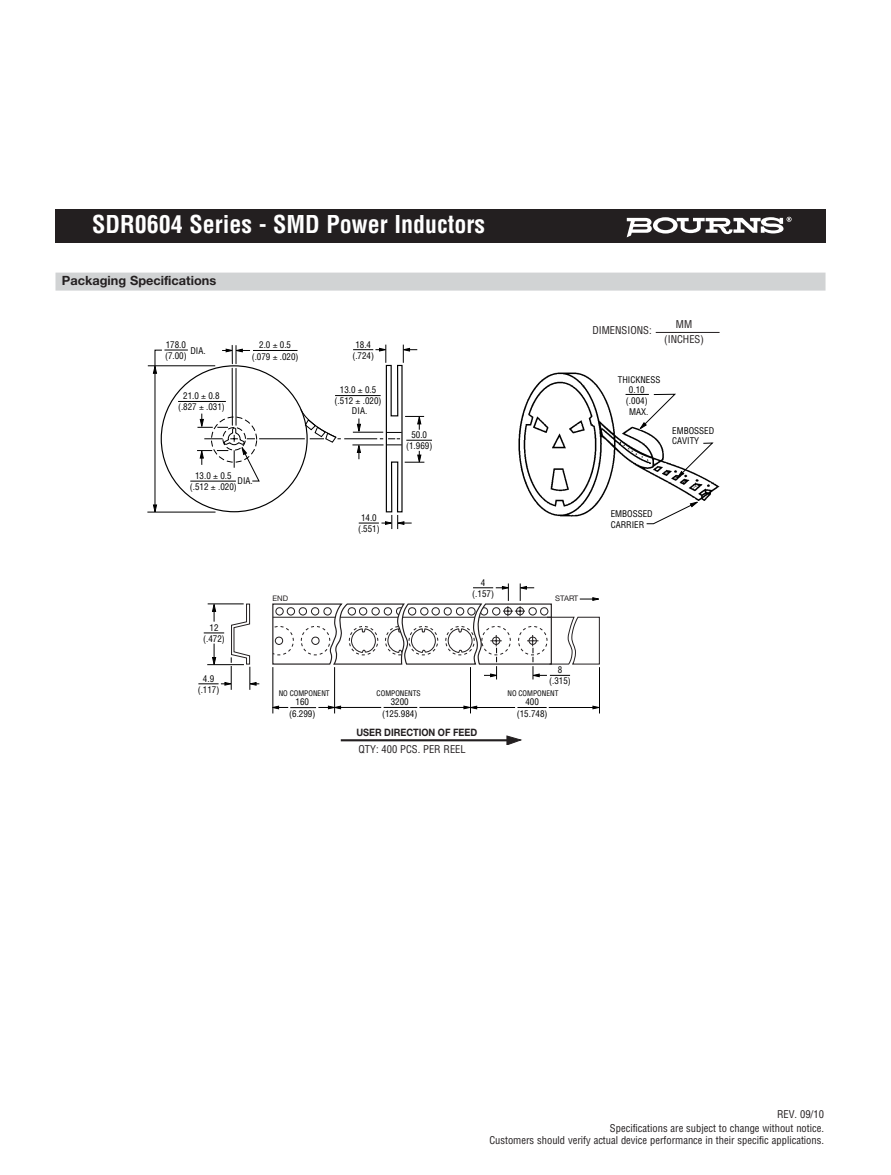
<style>
.page{position:relative;width:891px;height:1175px;background:#fff}
.page>*{position:absolute;margin:0;border:0;box-sizing:border-box;transform-origin:0 0}
.t1{font:700 condensed 24px "Helvetica";color:#fff}
.t2{font:700 12.75px "Helvetica Neue";color:#231f20}
.t3{font:condensed 10.5px/12px "Helvetica";color:#231f20;text-align:right}
.t4{font:700 10.2px "Helvetica Neue";color:#231f20;scale:.9 1}
.t5{font:condensed 9px/11.2px "Helvetica";color:#000;text-align:center}
.t6{font:7.65px "Helvetica Neue";color:#231f20}
.t7{font:condensed 7.5px "Helvetica";color:#000}
</style>
<div class="page">
<div style="left:56px;top:209px;width:770px;height:34px;background:#231f20"></div>
<hr style="left:232px;top:368px;width:1px;height:57px;background:#000">
<hr style="left:236px;top:368px;width:1px;height:57px;background:#000">
<svg style="left:222px;top:345px;width:28px;height:19px"></svg>
<hr style="left:253px;top:350px;width:45px;height:1px;background:#000">
<hr style="left:148px;top:365px;width:67px;height:1px;background:#000">
<hr style="left:147px;top:512px;width:69px;height:1px;background:#000">
<svg style="left:153px;top:349px;width:35px;height:164px"></svg>
<hr style="left:190px;top:481px;width:46px;height:1px;background:#000">
<hr style="left:335px;top:395px;width:46px;height:1px;background:#000">
<hr style="left:178px;top:401px;width:48px;height:1px;background:#000">
<hr style="left:352px;top:444px;width:32px;height:1px;background:#000">
<hr style="left:259px;top:438px;width:46px;height:1px;background:#000">
<svg style="left:300px;top:408px;width:41px;height:35px"></svg>
<hr style="left:344px;top:438px;width:33px;height:1px;background:#000">
<img style="left:518px;top:372px;width:202px;height:145px">
<svg style="left:646px;top:501px;width:53px;height:23px"></svg>
<svg style="left:676px;top:442px;width:38px;height:37px"></svg>
<svg style="left:626px;top:393px;width:51px;height:37px"></svg>
<div style="left:56px;top:272px;width:770px;height:18px;background:#d1d3d4"></div>
<hr style="left:341px;top:739px;width:169px;height:2px;background:#231f20">
<svg style="left:506px;top:735px;width:15px;height:10px"></svg>
<hr style="left:273px;top:667px;width:1px;height:46px;background:#000">
<hr style="left:334px;top:667px;width:1px;height:46px;background:#000">
<hr style="left:419px;top:707px;width:47px;height:1px;background:#000">
<hr style="left:470px;top:667px;width:1px;height:46px;background:#000">
<svg style="left:272px;top:705px;width:69px;height:4px"></svg>
<hr style="left:340px;top:707px;width:41px;height:1px;background:#000">
<hr style="left:384px;top:707px;width:33px;height:1px;background:#000">
<svg style="left:593px;top:705px;width:6px;height:4px"></svg>
<hr style="left:549px;top:707px;width:46px;height:1px;background:#000">
<hr style="left:599px;top:667px;width:1px;height:46px;background:#000">
<svg style="left:464px;top:705px;width:13px;height:4px"></svg>
<hr style="left:476px;top:707px;width:39px;height:1px;background:#000">
<hr style="left:517px;top:707px;width:30px;height:1px;background:#000">
<svg style="left:272px;top:583px;width:328px;height:96px"></svg>
<svg style="left:198px;top:603px;width:61px;height:87px"></svg>
<hr style="left:656px;top:332px;width:64px;height:1px;background:#231f20">
<svg style="left:627px;top:217px;width:165px;height:20px"></svg>
<svg style="left:353px;top:344px;width:79px;height:185px"></svg>
<svg style="left:197px;top:406px;width:63px;height:76px"></svg>
<h1 class="t1" style="left:92px;top:215px;width:394px">SDR0604 Series - SMD Power Inductors</h1>
<h2 class="t2" style="left:62px;top:276px;width:156px">Packaging Specifications</h2>
<p class="t5" style="left:165px;top:339px;width:23px;text-align:left">178.0 (7.00)</p>
<p class="t5" style="left:190px;top:346px;width:17px">DIA.</p>
<p class="t5" style="left:178px;top:391px;width:48px">21.0 0.8 (.827 .031)</p>
<p class="t5" style="left:252px;top:340px;width:48px">2.0 0.5 (.079 .020)</p>
<p class="t5" style="left:190px;top:470px;width:48px">13.0 0.5 (.512 .020)</p>
<p class="t5" style="left:238px;top:476px;width:17px">DIA.</p>
<p class="t5" style="left:352px;top:339px;width:23px">18.4 (.724)</p>
<p class="t5" style="left:335px;top:385px;width:48px">13.0 0.5 (.512 .020)</p>
<p class="t5" style="left:352px;top:406px;width:17px">DIA.</p>
<p class="t5" style="left:358px;top:513px;width:23px">14.0 (.551)</p>
<p class="t5" style="left:406px;top:429px;width:28px">50.0 (1.969)</p>
<p class="t3" style="left:592px;top:325px;width:61px">DIMENSIONS:</p>
<p class="t3" style="left:664px;top:318px;width:41px;line-height:14.1px;text-align:center">MM (INCHES)</p>
<p class="t5" style="left:618px;top:375px;width:44px">THICKNESS</p>
<p class="t5" style="left:629px;top:406px;width:21px">MAX.</p>
<p class="t5" style="left:626px;top:384px;width:23px">0.10 (.004)</p>
<p class="t5" style="left:672px;top:426px;width:44px;line-height:10.5px;text-align:left">EMBOSSED<br>CAVITY</p>
<p class="t5" style="left:611px;top:509px;width:44px;line-height:10.5px;text-align:left">EMBOSSED<br>CARRIER</p>
<p class="t5" style="left:203px;top:622px;width:23px">12 (.472)</p>
<p class="t5" style="left:198px;top:673px;width:23px">4.9 (.117)</p>
<p class="t5" style="left:472px;top:577px;width:23px">4 (.157)</p>
<p class="t6" style="left:273px;top:595px;width:17px">END</p>
<p class="t6" style="left:555px;top:596px;width:25px">START</p>
<p class="t5" style="left:549px;top:665px;width:23px">8 (.315)</p>
<p class="t7" style="left:279px;top:690px;width:53px">NO COMPONENT</p>
<p class="t7" style="left:507px;top:690px;width:53px">NO COMPONENT</p>
<p class="t7" style="left:377px;top:690px;width:46px">COMPONENTS</p>
<p class="t5" style="left:289px;top:697px;width:28px">160 (6.299)</p>
<p class="t5" style="left:382px;top:697px;width:37px">3200 (125.984)</p>
<p class="t5" style="left:517px;top:697px;width:32px">400 (15.748)</p>
<p class="t4" style="left:356px;top:728px;width:136px">USER DIRECTION OF FEED</p>
<p class="t3" style="left:359px;top:744px;width:109px">QTY: 400 PCS. PER REEL</p>
<p class="t3" style="left:777px;top:1109px;width:48px">REV. 09/10</p>
<p class="t3" style="left:489px;top:1123px;width:336px">Specifications are subject to change without notice.<br>Customers should verify actual device performance in their specific applications.</p>
</div>
